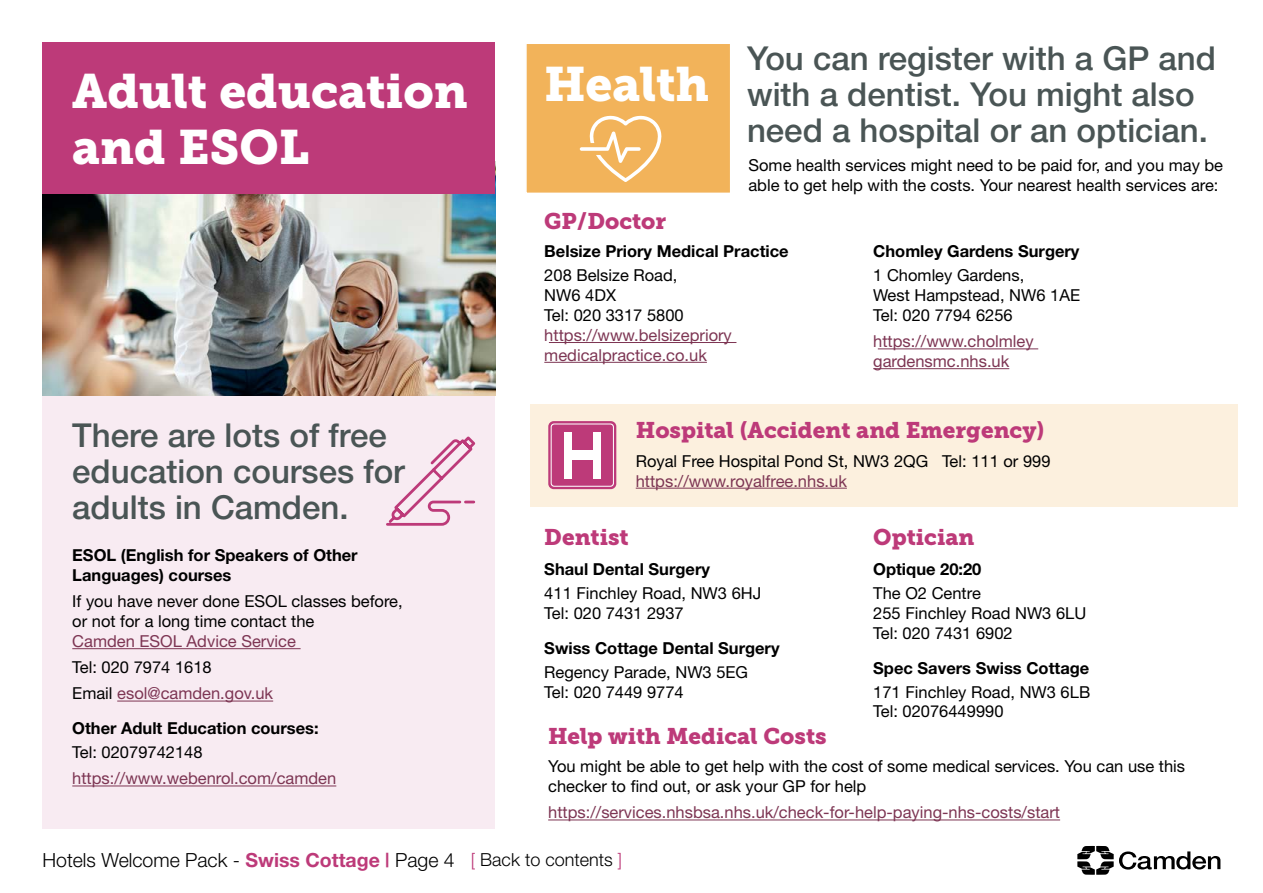
<style>
.page{position:relative;width:1263px;height:893px;background:#fff}
.page>*{position:absolute;margin:0;border:0;box-sizing:border-box;transform-origin:0 0}
.t1{font:48px/55.5px "Museo Slab 900";color:#fff}
.t2{font:500 33px/36px "Helvetica Neue";color:#4a5555}
.t3{font:22.5px "Museo Slab 900";color:#bd3a79}
.t4{font:300 19.5px "Helvetica Neue";color:#000}
.t5{font:16.5px/19.8px "Helvetica Neue";color:#000}
.t6{font:16.5px/19.8px "Helvetica Neue";color:#7d3553}
.t7{font:700 16.5px/19.8px "Helvetica Neue";color:#000}
.s1{color:#7d3553}
.s2{font-weight:700;color:#bd3a79}
.s3{font-size:18px;color:#bd3a79}
.s4{font-size:18px}
</style>
<div class="page">
<div style="left:43px;top:89px;width:452px;height:804px;background:#f8ebf2"></div>
<div style="left:529px;top:404px;width:708px;height:102px;background:#fcf0de"></div>
<img style="left:43px;top:194px;width:452px;height:201px">
<div style="left:525px;top:43px;width:206px;height:151px;background:#f2b35a;border:2px solid #fff"></div>
<hr style="left:72px;top:648px;width:229px;height:1px;background:#7d3553">
<hr style="left:117px;top:701px;width:156px;height:1px;background:#7d3553">
<hr style="left:72px;top:786px;width:264px;height:1px;background:#7d3553">
<hr style="left:549px;top:342px;width:187px;height:1px;background:#7d3553">
<hr style="left:544px;top:362px;width:163px;height:1px;background:#7d3553">
<hr style="left:878px;top:348px;width:160px;height:1px;background:#7d3553">
<hr style="left:873px;top:368px;width:136px;height:1px;background:#7d3553">
<hr style="left:636px;top:488px;width:211px;height:1px;background:#7d3553">
<hr style="left:548px;top:820px;width:512px;height:1px;background:#7d3553">
<div style="left:43px;top:43px;width:452px;height:151px;background:#bd3a79"></div>
<svg style="left:580px;top:115px;width:82px;height:67px"></svg>
<svg style="left:386px;top:436px;width:90px;height:90px"></svg>
<svg style="left:548px;top:421px;width:68px;height:68px"></svg>
<svg style="left:551px;top:423px;width:63px;height:64px"></svg>
<div style="left:552px;top:424px;width:61px;height:62px;background:#bd3a79;border-radius:3px"></div>
<div style="left:564px;top:432px;width:8px;height:46px;background:#fff"></div>
<div style="left:593px;top:432px;width:7px;height:46px;background:#fff"></div>
<div style="left:571px;top:450px;width:22px;height:10px;background:#fff"></div>
<div style="left:0;top:829px;width:1263px;height:64px;background:#fff"></div>
<svg style="left:1077px;top:846px;width:143px;height:29px"></svg>
<h1 class="t1" style="left:72px;top:64px;width:397px">Adult education and ESOL</h1>
<h2 class="t2" style="left:72px;top:417px;width:334px">There are lots of free education courses for adults in Camden.</h2>
<p class="t7" style="left:72px;top:545px;width:287px">ESOL (English for Speakers of Other<br>Languages) courses</p>
<p class="t5" style="left:72px;top:591px;width:332px">If you have never done ESOL classes before, or not for a long time contact the</p>
<p class="t6" style="left:72px;top:631px;width:225px">Camden ESOL Advice Service</p>
<p class="t5" style="left:72px;top:654px;width:202px;line-height:26.2px">Tel: 020 7974 1618<br>Email <span class="s1">esol@camden.gov.uk</span></p>
<p class="t7" style="left:72px;top:718px;width:248px">Other Adult Education courses:</p>
<p class="t5" style="left:72px;top:742px;width:132px">Tel: 02079742148</p>
<p class="t6" style="left:72px;top:768px;width:266px">https://www.webenrol.com/camden</p>
<h1 class="t1" style="left:544px;top:57px;width:166px">Health</h1>
<h3 class="t3" style="left:544px;top:209px;width:123px">GP/Doctor</h3>
<h2 class="t2" style="left:747px;top:40px;width:470px">You can register with a GP and with a dentist. You might also need a hospital or an optician.</h2>
<p class="t5" style="left:748px;top:155px;width:476px">Some health services might need to be paid for, and you may be able to get help with the costs. Your nearest health services are:</p>
<p class="t7" style="left:544px;top:241px;width:246px">Belsize Priory Medical Practice</p>
<p class="t5" style="left:544px;top:265px;width:141px">208 Belsize Road,<br>NW6 4DX<br>Tel: 020 3317 5800</p>
<p class="t6" style="left:544px;top:325px;width:189px">https://www.belsizepriory medicalpractice.co.uk</p>
<p class="t7" style="left:873px;top:241px;width:208px">Chomley Gardens Surgery</p>
<p class="t5" style="left:873px;top:265px;width:208px">1 Chomley Gardens,<br>West Hampstead, NW6 1AE<br>Tel: 020 7794 6256</p>
<p class="t6" style="left:873px;top:331px;width:162px">https://www.cholmley gardensmc.nhs.uk</p>
<h3 class="t3" style="left:636px;top:417px;width:410px">Hospital (Accident and Emergency)</h3>
<p class="t5" style="left:636px;top:451px;width:416px">Royal Free Hospital Pond St, NW3 2QG Tel: 111 or 999</p>
<p class="t6" style="left:636px;top:470px;width:213px">https://www.royalfree.nhs.uk</p>
<h3 class="t3" style="left:544px;top:524px;width:86px">Dentist</h3>
<p class="t7" style="left:544px;top:559px;width:167px">Shaul Dental Surgery</p>
<p class="t5" style="left:544px;top:583px;width:219px">411 Finchley Road, NW3 6HJ<br>Tel: 020 7431 2937</p>
<p class="t7" style="left:544px;top:638px;width:237px">Swiss Cottage Dental Surgery</p>
<p class="t5" style="left:544px;top:662px;width:205px">Regency Parade, NW3 5EG<br>Tel: 020 7449 9774</p>
<h3 class="t3" style="left:873px;top:524px;width:103px">Optician</h3>
<p class="t7" style="left:873px;top:559px;width:110px">Optique 20:20</p>
<p class="t5" style="left:873px;top:583px;width:215px">The O2 Centre<br>255 Finchley Road NW3 6LU<br>Tel: 020 7431 6902</p>
<p class="t7" style="left:873px;top:657px;width:218px">Spec Savers Swiss Cottage</p>
<p class="t5" style="left:873px;top:681px;width:219px">171 Finchley Road, NW3 6LB<br>Tel: 02076449990</p>
<h3 class="t3" style="left:548px;top:723px;width:280px">Help with Medical Costs</h3>
<p class="t5" style="left:548px;top:756px;width:638px">You might be able to get help with the cost of some medical services. You can use this checker to find out, or ask your GP for help</p>
<p class="t6" style="left:548px;top:802px;width:513px">https://services.nhsbsa.nhs.uk/check-for-help-paying-nhs-costs/start</p>
<p class="t4" style="left:43px;top:848px;width:581px">Hotels Welcome Pack - <span class="s2">Swiss Cottage |</span> Page 4 <span class="s3">[</span> <span class="s4">Back to contents</span> <span class="s3">]</span></p>
</div>
